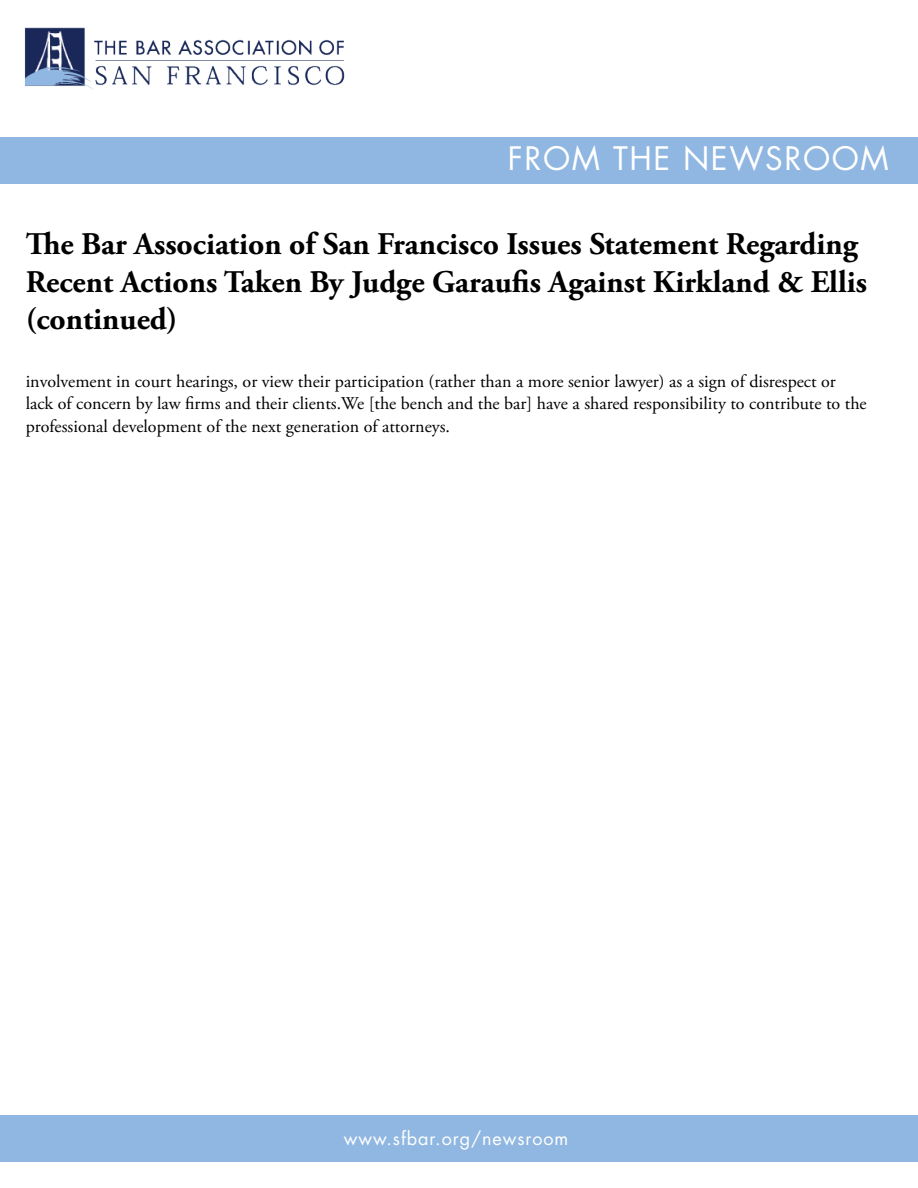
<style>
.page{position:relative;width:918px;height:1188px;background:#fff}
.page>*{position:absolute;margin:0;border:0;box-sizing:border-box;transform-origin:0 0}
.t1{font:700 31.5px/37.8px "Adobe Garamond Pro";color:#000}
.t2{font:31.5px "Futura Std";letter-spacing:.05em;color:#fff}
.t3{font:18px/22.5px "Adobe Garamond Pro";color:#000}
.t4{font:18px "Futura Std";letter-spacing:.05em;color:#fff}
</style>
<div class="page">
<img style="left:24px;top:27px;width:321px;height:63px">
<div style="left:0;top:138px;width:918px;height:46px;background:#90b7e1"></div>
<div style="left:0;top:1116px;width:918px;height:46px;background:#90b7e1"></div>
<h1 class="t2" style="left:508px;top:138px;width:382px">FROM THE NEWSROOM</h1>
<h1 class="t1" style="left:26px;top:225px;width:843px">The Bar Association of San Francisco Issues Statement Regarding<br>Recent Actions Taken By Judge Garaufis Against Kirkland &amp; Ellis (continued)</h1>
<p class="t3" style="left:26px;top:370px;width:843px">involvement in court hearings, or view their participation (rather than a more senior lawyer) as a sign of disrespect or lack of concern by law firms and their clients.We [the bench and the bar] have a shared responsibility to contribute to the professional development of the next generation of attorneys.</p>
<p class="t4" style="left:344px;top:1126px;width:226px">www.sfbar.org/newsroom</p>
</div>
